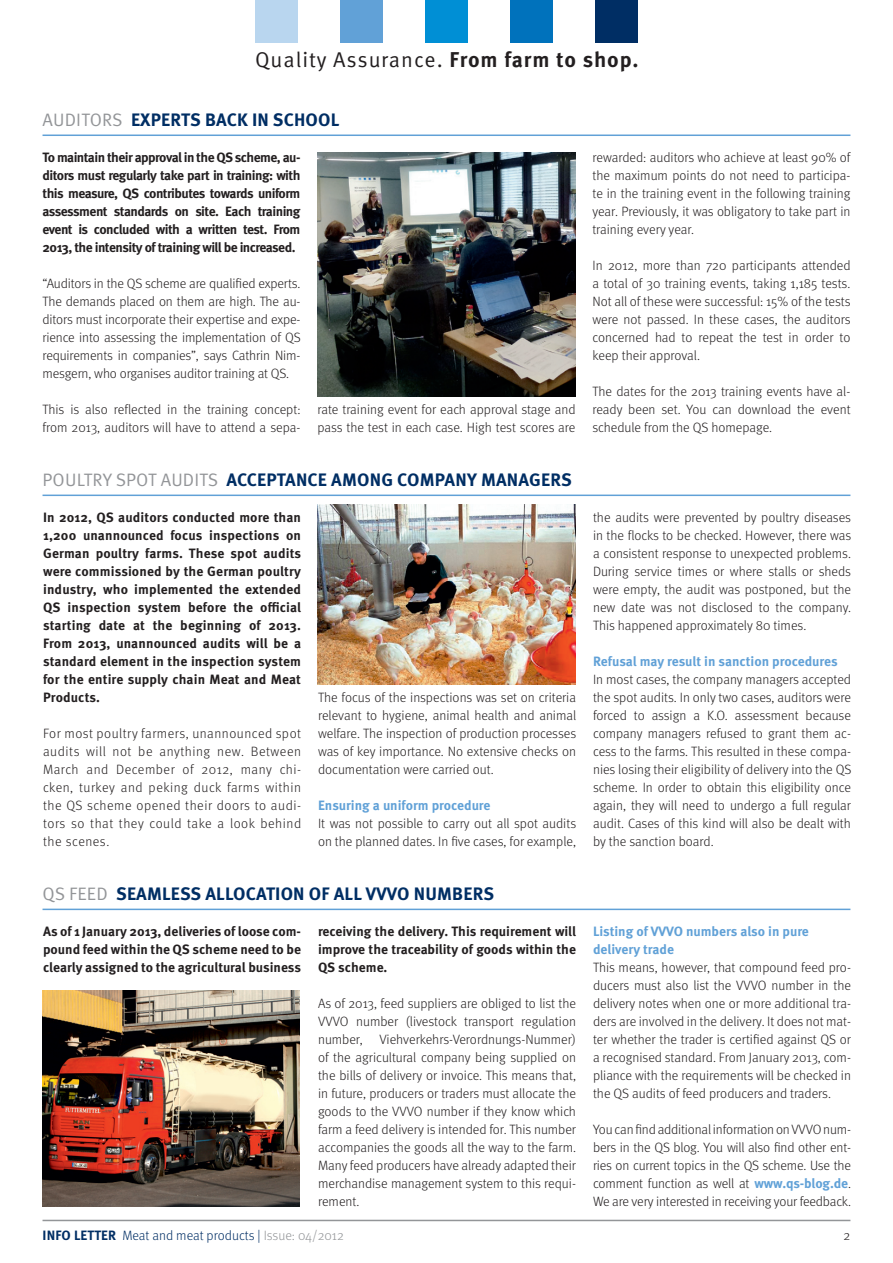
<style>
.page{position:relative;width:893px;height:1263px;background:#fff}
.page>*{position:absolute;margin:0;border:0;box-sizing:border-box;transform-origin:0 0}
.t1{font:21.45px "Meta OT Norm";letter-spacing:.045em;color:#231f20}
.t2{font:700 18px "Meta OT";letter-spacing:.01em;color:#002e64}
.t3{font:300 13.5px/18px "Meta OT";color:#231f20;text-align:justify}
.t4{font:700 13.5px/18px "Meta OT";color:#231f20;text-align:justify}
.t5{font:700 13.5px/18px "Meta OT";color:#61a1d7}
.t6{font:300 13.5px "Meta OT";color:#002e64}
.s1{font-family:"Meta OT";font-weight:700}
.s2{font-family:"Meta OT Norm";font-weight:400;color:#939598}
.s3{font-weight:700;color:#61a1d7}
.s4{font-weight:700}
.s5{color:#939598}
</style>
<div class="page">
<hr style="left:43px;top:1220px;width:807px;height:1px;background:#939598">
<div style="left:595px;top:0;width:43px;height:43px;background:#002e64"></div>
<div style="left:510px;top:0;width:43px;height:43px;background:#0072bc"></div>
<div style="left:425px;top:0;width:43px;height:43px;background:#008fd5"></div>
<div style="left:340px;top:0;width:43px;height:43px;background:#61a1d7"></div>
<div style="left:255px;top:0;width:43px;height:43px;background:#b9d6ef"></div>
<hr style="left:43px;top:135px;width:807px;height:1px;background:#61a1d7">
<hr style="left:43px;top:495px;width:807px;height:1px;background:#61a1d7">
<hr style="left:43px;top:909px;width:807px;height:1px;background:#61a1d7">
<img style="left:318px;top:152px;width:257px;height:244px">
<img style="left:317px;top:504px;width:258px;height:180px">
<img style="left:42px;top:990px;width:258px;height:216px">
<h1 class="t1" style="left:255px;top:48px;width:385px">Quality Assurance. <span class="s1">From farm to shop.</span></h1>
<h2 class="t2" style="left:43px;top:109px;width:298px"><span class="s2">AUDITORS</span> EXPERTS BACK IN SCHOOL</h2>
<p class="t4" style="left:43px;top:149px;width:259px">To maintain their approval in the QS scheme, au&shy;ditors must regularly take part in training: with this measure, QS contributes towards uniform assessment standards on site. Each training event is concluded with a written test. From 2013, the intensity of training will be increased.</p>
<p class="t3" style="left:43px;top:275px;width:260px">“Auditors in the QS scheme are qualified experts.<br>The demands placed on them are high. The au&shy;ditors must incorporate their expertise and expe&shy;rience into assessing the implementation of QS requirements in companies”, says Cathrin Nim&shy;mesgern, who organises auditor training at QS.</p>
<p class="t3" style="left:43px;top:401px;width:259px">This is also reflected in the training concept: from 2013, auditors will have to attend a sepa-</p>
<p class="t3" style="left:317px;top:401px;width:260px">rate training event for each approval stage and pass the test in each case. High test scores are</p>
<h2 class="t2" style="left:43px;top:469px;width:531px"><span class="s2">POULTRY SPOT AUDITS</span> ACCEPTANCE AMONG COMPANY MANAGERS</h2>
<p class="t4" style="left:43px;top:509px;width:259px">In 2012, QS auditors conducted more than 1,200 unannounced focus inspections on German poultry farms. These spot audits were commissioned by the German poultry industry, who implemented the extended QS inspection system before the official starting date at the beginning of 2013.<br>From 2013, unannounced audits will be a standard element in the inspection system for the entire supply chain Meat and Meat Products.</p>
<p class="t3" style="left:43px;top:725px;width:260px">For most poultry farmers, unannounced spot audits will not be anything new. Between March and December of 2012, many chi&shy;cken, turkey and peking duck farms within the QS scheme opened their doors to audi&shy;tors so that they could take a look behind the scenes.</p>
<p class="t3" style="left:318px;top:689px;width:260px">The focus of the inspections was set on criteria relevant to hygiene, animal health and animal welfare. The inspection of production processes was of key importance. No extensive checks on documentation were carried out.</p>
<p class="t5" style="left:318px;top:797px;width:174px">Ensuring a uniform procedure</p>
<p class="t3" style="left:318px;top:815px;width:260px">It was not possible to carry out all spot audits on the planned dates. In five cases, for example,</p>
<h2 class="t2" style="left:43px;top:883px;width:453px"><span class="s2">QS FEED</span> SEAMLESS ALLOCATION OF ALL VVVO NUMBERS</h2>
<p class="t4" style="left:43px;top:923px;width:259px">As of 1 January 2013, deliveries of loose com&shy;pound feed within the QS scheme need to be clearly assigned to the agricultural business</p>
<p class="t4" style="left:318px;top:923px;width:259px">receiving the delivery. This requirement will improve the traceability of goods within the QS scheme.</p>
<p class="t3" style="left:318px;top:994px;width:259px">As of 2013, feed suppliers are obliged to list the VVVO number (livestock transport regulation number, Viehverkehrs-Verordnungs-Nummer) of the agricultural company being supplied on the bills of delivery or invoice. This means that, in future, producers or traders must allocate the goods to the VVVO number if they know which farm a feed delivery is intended for. This number accompanies the goods all the way to the farm.<br>Many feed producers have already adapted their merchandise management system to this requi&shy;rement.</p>
<p class="t3" style="left:592px;top:149px;width:260px">rewarded: auditors who achieve at least 90% of the maximum points do not need to participa&shy;te in the training event in the following training year. Previously, it was obligatory to take part in training every year.</p>
<p class="t3" style="left:592px;top:257px;width:260px">In 2012, more than 720 participants attended a total of 30 training events, taking 1,185 tests.<br>Not all of these were successful: 15% of the tests were not passed. In these cases, the auditors concerned had to repeat the test in order to keep their approval.</p>
<p class="t3" style="left:592px;top:383px;width:260px">The dates for the 2013 training events have al&shy;ready been set. You can download the event schedule from the QS homepage.</p>
<p class="t3" style="left:593px;top:508px;width:260px">the audits were prevented by poultry diseases in the flocks to be checked. However, there was a consistent response to unexpected problems.<br>During service times or where stalls or sheds were empty, the audit was postponed, but the new date was not disclosed to the company.<br>This happened approximately 80 times.</p>
<p class="t5" style="left:593px;top:653px;width:246px">Refusal may result in sanction procedures</p>
<p class="t3" style="left:593px;top:670px;width:260px">In most cases, the company managers accepted the spot audits. In only two cases, auditors were forced to assign a K.O. assessment because company managers refused to grant them ac&shy;cess to the farms. This resulted in these compa&shy;nies losing their eligibility of delivery into the QS scheme. In order to obtain this eligibility once again, they will need to undergo a full regular audit. Cases of this kind will also be dealt with by the sanction board.</p>
<p class="t5" style="left:593px;top:922px;width:217px">Listing of VVVO numbers also in pure delivery trade</p>
<p class="t3" style="left:593px;top:958px;width:259px">This means, however, that compound feed pro&shy;ducers must also list the VVVO number in the delivery notes when one or more additional tra&shy;ders are involved in the delivery. It does not mat&shy;ter whether the trader is certified against QS or a recognised standard. From January 2013, com&shy;pliance with the requirements will be checked in the QS audits of feed producers and traders.</p>
<p class="t3" style="left:593px;top:1120px;width:259px">You can find additional information on VVVO num&shy;bers in the QS blog. You will also find other ent&shy;ries on current topics in the QS scheme. Use the comment function as well at <span class="s3">www.qs-blog.de</span>.<br>We are very interested in receiving your feedback.</p>
<p class="t6" style="left:43px;top:1228px;width:303px"><span class="s4">INFO letter</span> Meat and meat products | <span class="s5">Issue: 04/2012</span></p>
<p class="t3" style="left:844px;top:1227px;width:8px">2</p>
</div>
